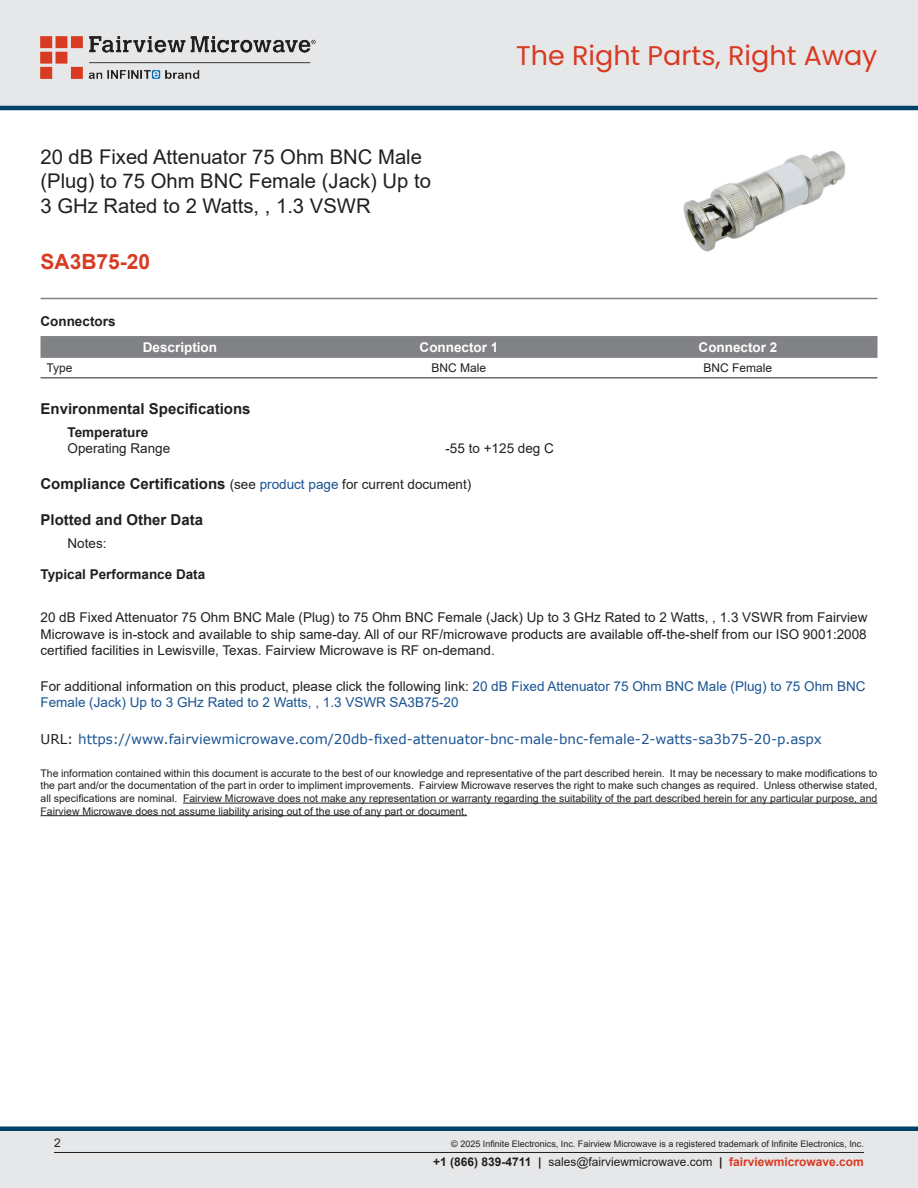
<style>
.page{position:relative;width:918px;height:1188px;background:#fff}
.page>*{position:absolute;margin:0;border:0;box-sizing:border-box;transform-origin:0 0}
.t1{font:27px "Poppins";color:#d83a22}
.Branded_Part_No{font:700 21px "Arial";color:#d83a22}
.Web_Description_Para{font:20.25px/24.3px "Arial";color:#231f20}
.Head1_for_Compliance{font:700 15px "Arial";color:#231f20}
.Head1{font:700 15px "Arial";color:#231f20}
.Web_Description_Para-2{font:13.5px/16.2px "Arial";color:#231f20;text-align:justify}
.Web_Description_Para-3{font:13.5px/16.2px "Arial";color:#1a5392}
.URL_para{font:13.5px "Verdana";color:#1a5392}
.Head2{font:700 13.5px "Arial";color:#231f20}
.Table_Header{font:700 13.5px "Arial";color:#fff}
.Specs_Para{font:13.5px "Arial";color:#231f20}
.Head2_after_Head1{font:700 13.5px "Arial";color:#231f20}
.Specs_Notes_Para{font:13.5px "Arial";color:#231f20}
.Table_Body{font:12px "Arial";color:#231f20}
.Table_Body_Left{font:12px "Arial";color:#231f20}
.t2{font:10.5px/12.6px "Arial";color:#231f20;text-align:justify}
.Copyright_disclaimer{font:9px "Arial";color:#231f20}
.s1{font-weight:400;font-size:13.5px}
.s2{font-weight:400;font-size:13.5px;color:#1a5392}
.s3{color:#231f20}
.s4{font-weight:700}
.s5{font-weight:700;color:#d83a22}
</style>
<div class="page">
<div style="left:0;top:1131px;width:918px;height:57px;background:#e6e7e9"></div>
<div style="left:0;top:1126px;width:918px;height:5px;background:#004268"></div>
<div style="left:0;top:0;width:918px;height:108px;background:#e6e7e9"></div>
<hr style="left:0;top:106px;width:918px;height:4px;background:#004268">
<img style="left:40px;top:36px;width:276px;height:42px">
<hr style="left:54px;top:1152px;width:810px;height:1px;background:#231f20">
<hr style="left:40px;top:298px;width:838px;height:1px;background:#808285">
<img style="left:683px;top:151px;width:163px;height:101px">
<hr style="left:183px;top:803px;width:694px;height:1px;background:#231f20">
<hr style="left:40px;top:815px;width:427px;height:1px;background:#231f20">
<div style="left:40px;top:336px;width:838px;height:22px;background:#808285"></div>
<hr style="left:40px;top:378px;width:280px;height:1px;background:#231f20">
<hr style="left:320px;top:378px;width:278px;height:1px;background:#231f20">
<hr style="left:598px;top:378px;width:280px;height:1px;background:#231f20">
<h1 class="Web_Description_Para" style="left:40px;top:145px;width:392px">20 dB Fixed Attenuator 75 Ohm BNC Male (Plug) to 75 Ohm BNC Female (Jack) Up to<br>3 GHz Rated to 2 Watts, , 1.3 VSWR</h1>
<p class="Branded_Part_No" style="left:40px;top:247px;width:111px">SA3B75-20</p>
<p class="Head2" style="left:40px;top:312px;width:77px">Connectors</p>
<h1 class="t1" style="left:516px;top:40px;width:363px">The Right Parts, Right Away</h1>
<p class="Table_Header" style="left:143px;top:338px;width:76px">Description</p>
<p class="Table_Header" style="left:420px;top:338px;width:80px">Connector 1</p>
<p class="Table_Header" style="left:699px;top:338px;width:80px">Connector 2</p>
<p class="Table_Body_Left" style="left:46px;top:359px;width:28px">Type</p>
<p class="Table_Body" style="left:432px;top:359px;width:56px">BNC Male</p>
<p class="Table_Body" style="left:704px;top:359px;width:70px">BNC Female</p>
<p class="Head1" style="left:40px;top:398px;width:212px">Environmental Specifications</p>
<p class="Head2_after_Head1" style="left:68px;top:423px;width:82px">Temperature</p>
<p class="Specs_Para" style="left:68px;top:439px;width:104px">Operating Range</p>
<p class="Specs_Para" style="left:446px;top:439px;width:110px">-55 to +125 deg C</p>
<p class="Head1_for_Compliance" style="left:40px;top:473px;width:432px">Compliance Certifications <span class="s1">(see</span> <span class="s2">product page</span> <span class="s1">for current document)</span></p>
<p class="Head1_for_Compliance" style="left:40px;top:509px;width:164px">Plotted and Other Data</p>
<p class="Specs_Notes_Para" style="left:68px;top:534px;width:41px">Notes:</p>
<p class="Head2" style="left:40px;top:565px;width:166px">Typical Performance Data</p>
<h1 class="Web_Description_Para-2" style="left:40px;top:610px;width:829px">20 dB Fixed Attenuator 75 Ohm BNC Male (Plug) to 75 Ohm BNC Female (Jack) Up to 3 GHz Rated to 2 Watts, , 1.3 VSWR from Fairview Microwave is in-stock and available to ship same-day. All of our RF/microwave products are available off-the-shelf from our ISO 9001:2008 certified facilities in Lewisville, Texas. Fairview Microwave is RF on-demand.</h1>
<h1 class="Web_Description_Para-3" style="left:40px;top:678px;width:827px"><span class="s3">For additional information on this product, please click the following link:</span> 20 dB Fixed Attenuator 75 Ohm BNC Male (Plug) to 75 Ohm BNC<br>Female (Jack) Up to 3 GHz Rated to 2 Watts, , 1.3 VSWR SA3B75-20</h1>
<p class="URL_para" style="left:40px;top:730px;width:783px"><span class="s3">URL:</span> https://www.fairviewmicrowave.com/20db-fixed-attenuator-bnc-male-bnc-female-2-watts-sa3b75-20-p.aspx</p>
<p class="t2" style="left:40px;top:767px;width:838px">The information contained within this document is accurate to the best of our knowledge and representative of the part described herein. It may be necessary to make modifications to the part and/or the documentation of the part in order to impliment improvements. Fairview Microwave reserves the right to make such changes as required. Unless otherwise stated, all specifications are nominal. Fairview Microwave does not make any representation or warranty regarding the suitability of the part described herein for any particular purpose, and Fairview Microwave does not assume liability arising out of the use of any part or document.</p>
<p class="Table_Body" style="left:54px;top:1135px;width:8px">2</p>
<p class="Copyright_disclaimer" style="left:451px;top:1138px;width:414px">© 2025 Infinite Electronics, Inc. Fairview Microwave is a registered trademark of Infinite Electronics, Inc.</p>
<p class="Table_Body" style="left:433px;top:1153px;width:432px"><span class="s4">+1 (866) 839-4711 |</span> sales@fairviewmicrowave.com <span class="s4">|</span> <span class="s5">fairviewmicrowave.com</span></p>
</div>
